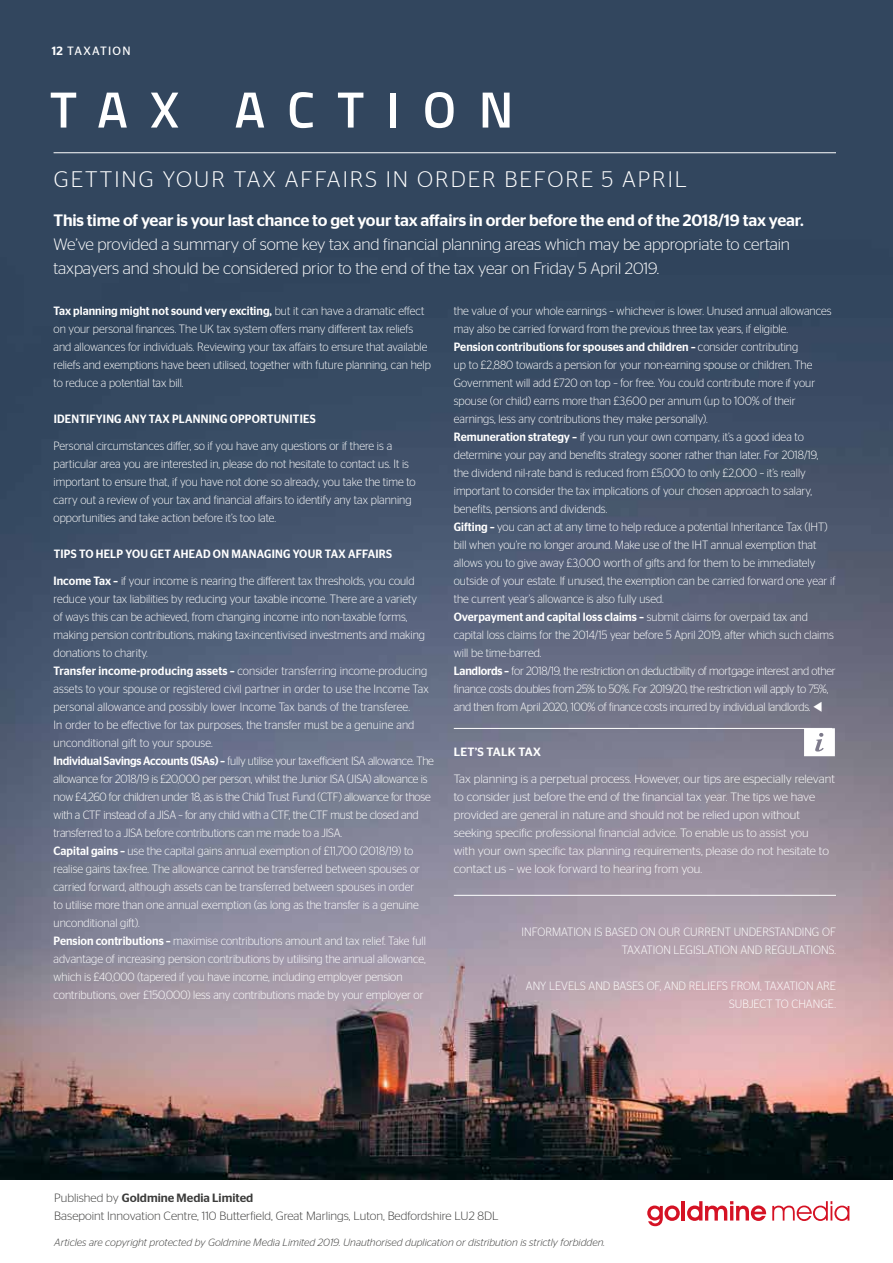
<style>
.page{position:relative;width:893px;height:1263px;background:#fff}
.page>*{position:absolute;margin:0;border:0;box-sizing:border-box;transform-origin:0 0}
.t1{font:600 51px "Titillium";letter-spacing:.44em;color:#fff}
.t2{font:300 22.5px "Stag Sans";letter-spacing:.09em;color:#fff}
.t3{font:300 16.5px/24px "Stag Sans";letter-spacing:-.01em;color:#fff}
.t4{font:500 16.5px "Stag Sans";letter-spacing:-.01em;color:#fff}
.t5{font:300 12px/18px "Stag Sans";color:#fff;scale:.93 1}
.t6{font:300 12px/18px "Stag Sans";color:#fff}
.t7{font:300 12px/18px "Stag Sans";color:#3c3c3b}
.t8{font:500 12px "Stag Sans";letter-spacing:.02em;color:#fff;scale:.93 1}
.t9{font:500 12px "Stag Sans";letter-spacing:.02em;color:#fff}
.t10{font:12px "Stag Sans";letter-spacing:.1em;color:#fff}
.t11{font:italic 300 10.5px "Stag Sans";color:#3c3c3b}
.s1{font-weight:500}
</style>
<div class="page">
<img style="left:0;top:0;width:893px;height:1180px">
<svg style="left:647px;top:1205px;width:33px;height:21px"></svg>
<hr style="left:682px;top:1201px;width:3px;height:19px;background:#d51224">
<svg style="left:687px;top:1201px;width:79px;height:20px"></svg>
<svg style="left:772px;top:1201px;width:77px;height:20px"></svg>
<hr style="left:454px;top:728px;width:378px;height:1px;background:#fff">
<hr style="left:454px;top:895px;width:382px;height:1px;background:#fff">
<svg style="left:804px;top:728px;width:31px;height:28px"></svg>
<hr style="left:54px;top:152px;width:782px;height:1px;background:#fff">
<p class="t10" style="left:52px;top:44px;width:80px"><span class="s1">12</span> TAXATION</p>
<h1 class="t1" style="left:50px;top:71px;width:465px">TAX ACTION</h1>
<h2 class="t2" style="left:54px;top:167px;width:635px">GETTING YOUR TAX AFFAIRS IN ORDER BEFORE 5 APRIL</h2>
<h3 class="t4" style="left:54px;top:210px;width:752px">This time of year is your last chance to get your tax affairs in order before the end of the 2018/19 tax year.</h3>
<h3 class="t3" style="left:54px;top:232px;width:738px">We’ve provided a summary of some key tax and financial planning areas which may be appropriate to certain taxpayers and should be considered prior to the end of the tax year on Friday 5 April 2019.</h3>
<p class="t5" style="left:54px;top:302px;width:407px"><span class="s1">Tax planning might not sound very exciting,</span> but it can have a dramatic effect on your personal finances. The UK tax system offers many different tax reliefs and allowances for individuals. Reviewing your tax affairs to ensure that available reliefs and exemptions have been utilised, together with future planning, can help to reduce a potential tax bill.</p>
<p class="t8" style="left:54px;top:412px;width:283px">IDENTIFYING ANY TAX PLANNING OPPORTUNITIES</p>
<p class="t5" style="left:54px;top:437px;width:391px">Personal circumstances differ, so if you have any questions or if there is a particular area you are interested in, please do not hesitate to contact us. It is important to ensure that, if you have not done so already, you take the time to carry out a review of your tax and financial affairs to identify any tax planning opportunities and take action before it’s too late.</p>
<p class="t8" style="left:54px;top:547px;width:365px">TIPS TO HELP YOU GET AHEAD ON MANAGING YOUR TAX AFFAIRS</p>
<p class="t5" style="left:54px;top:572px;width:410px"><span class="s1">Income Tax –</span> if your income is nearing the different tax thresholds, you could reduce your tax liabilities by reducing your taxable income. There are a variety<br>of ways this can be achieved, from changing income into non-taxable forms, making pension contributions, making tax-incentivised investments and making donations to charity.<br><span class="s1">Transfer income-producing assets –</span> consider transferring income-producing assets to your spouse or registered civil partner in order to use the Income Tax personal allowance and possibly lower Income Tax bands of the transferee.<br>In order to be effective for tax purposes, the transfer must be a genuine and unconditional gift to your spouse.<br><span class="s1">Individual Savings Accounts (ISAs) –</span> fully utilise your tax-efficient ISA allowance. The allowance for 2018/19 is £20,000 per person, whilst the Junior ISA (JISA) allowance is now £4,260 for children under 18, as is the Child Trust Fund (CTF) allowance for those with a CTF instead of a JISA – for any child with a CTF, the CTF must be closed and transferred to a JISA before contributions can me made to a JISA.<br><span class="s1">Capital gains –</span> use the capital gains annual exemption of £11,700 (2018/19) to realise gains tax-free. The allowance cannot be transferred between spouses or carried forward, although assets can be transferred between spouses in order<br>to utilise more than one annual exemption (as long as the transfer is a genuine unconditional gift).<br><span class="s1">Pension contributions –</span> maximise contributions amount and tax relief. Take full advantage of increasing pension contributions by utilising the annual allowance, which is £40,000 (tapered if you have income, including employer pension contributions, over £150,000) less any contributions made by your employer or</p>
<p class="t5" style="left:454px;top:302px;width:412px">the value of your whole earnings – whichever is lower. Unused annual allowances may also be carried forward from the previous three tax years, if eligible.<br><span class="s1">Pension contributions for spouses and children –</span> consider contributing<br>up to £2,880 towards a pension for your non-earning spouse or children. The Government will add £720 on top – for free. You could contribute more if your spouse (or child) earns more than £3,600 per annum (up to 100% of their earnings, less any contributions they make personally).<br><span class="s1">Remuneration strategy –</span> if you run your own company, it’s a good idea to determine your pay and benefits strategy sooner rather than later. For 2018/19, the dividend nil-rate band is reduced from £5,000 to only £2,000 – it’s really important to consider the tax implications of your chosen approach to salary, benefits, pensions and dividends.<br><span class="s1">Gifting –</span> you can act at any time to help reduce a potential Inheritance Tax (IHT) bill when you’re no longer around. Make use of the IHT annual exemption that allows you to give away £3,000 worth of gifts and for them to be immediately outside of your estate. If unused, the exemption can be carried forward one year if the current year’s allowance is also fully used.<br><span class="s1">Overpayment and capital loss claims –</span> submit claims for overpaid tax and capital loss claims for the 2014/15 year before 5 April 2019, after which such claims will be time-barred.<br><span class="s1">Landlords –</span> for 2018/19, the restriction on deductibility of mortgage interest and other finance costs doubles from 25% to 50%. For 2019/20, the restriction will apply to 75%, and then from April 2020, 100% of finance costs incurred by individual landlords. ▼</p>
<p class="t9" style="left:454px;top:745px;width:88px">LET’S TALK TAX</p>
<p class="t6" style="left:454px;top:770px;width:383px">Tax planning is a perpetual process. However, our tips are especially relevant to consider just before the end of the financial tax year. The tips we have provided are general in nature and should not be relied upon without seeking specific professional financial advice. To enable us to assist you<br>with your own specific tax planning requirements, please do not hesitate to contact us – we look forward to hearing from you.</p>
<p class="t5" style="left:522px;top:923px;width:340px;text-align:right">INFORMATION IS BASED ON OUR CURRENT UNDERSTANDING OF<br>TAXATION LEGISLATION AND REGULATIONS.</p>
<p class="t5" style="left:526px;top:977px;width:335px;text-align:right">ANY LEVELS AND BASES OF, AND RELIEFS FROM, TAXATION ARE<br>SUBJECT TO CHANGE.</p>
<p class="t7" style="left:54px;top:1189px;width:446px">Published by <span class="s1">Goldmine Media Limited<br></span>Basepoint Innovation Centre, 110 Butterfield, Great Marlings, Luton, Bedfordshire LU2 8DL</p>
<p class="t11" style="left:54px;top:1236px;width:552px">Articles are copyright protected by Goldmine Media Limited 2019. Unauthorised duplication or distribution is strictly forbidden.</p>
</div>
